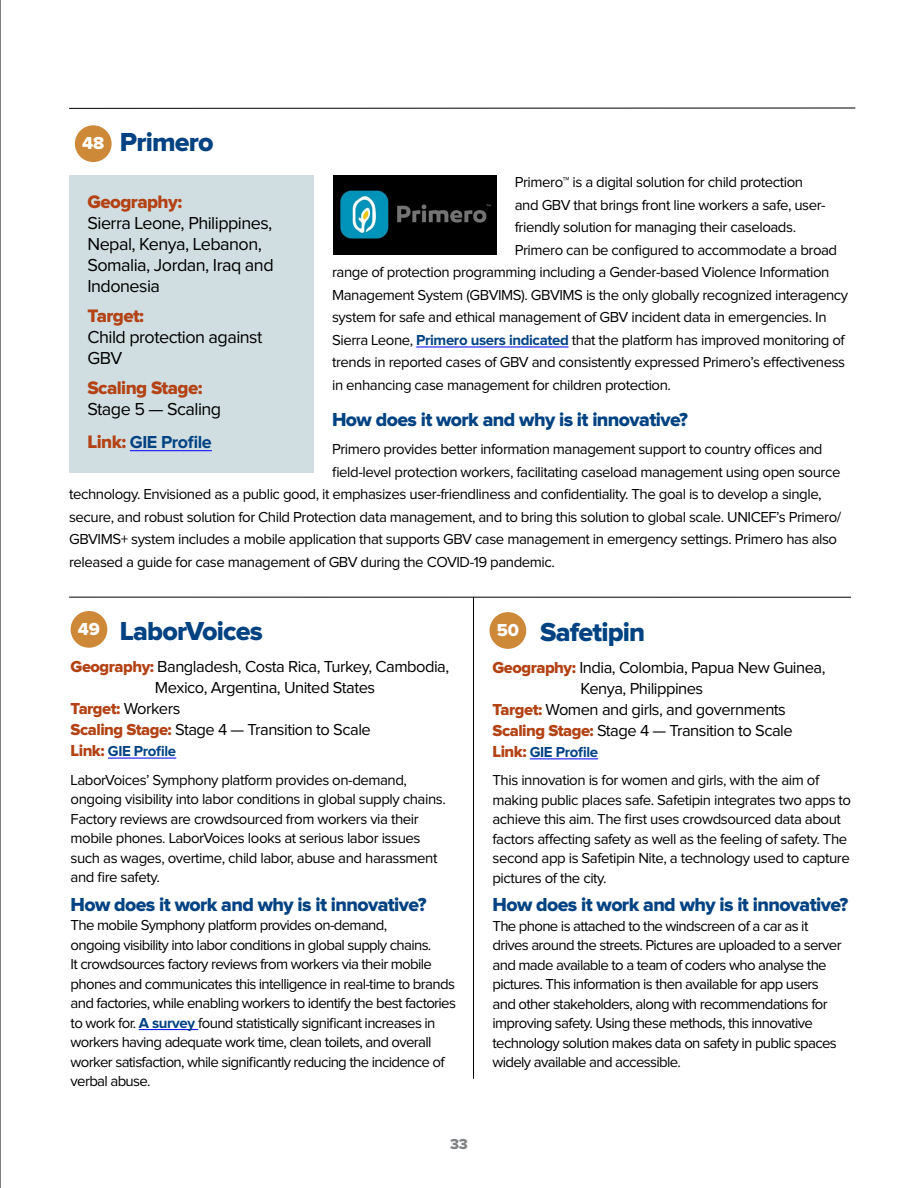
<style>
.page{position:relative;width:918px;height:1188px;background:#fff}
.page>*{position:absolute;margin:0;border:0;box-sizing:border-box;transform-origin:0 0}
.t1{font:27px "Proxima Nova Extrabld";letter-spacing:-.03em;color:#004282}
.t2{font:19.5px "Proxima Nova Extrabld";letter-spacing:-.03em;color:#004282}
.t3{font:18.75px "Proxima Nova Extrabld";letter-spacing:-.03em;color:#b34215}
.t4{font:18px/21px "Proxima Nova";letter-spacing:-.03em;color:#000}
.t5{font:16.5px/21px "Proxima Nova";letter-spacing:-.03em;color:#000}
.t6{font:16.5px "Proxima Nova Extrabld";letter-spacing:-.03em;color:#b34215}
.t7{font:15px/19.5px "Proxima Nova";letter-spacing:-.03em;color:#000}
.t8{font:15px "Proxima Nova Extrabld";color:#808285}
.s1{font-size:18px;color:#fff}
.s2{font-weight:700;color:#004282}
.s3{font-family:"Proxima Nova Extrabld";font-size:18.75px;color:#b34215}
.s4{font-family:"Proxima Nova Extrabld";color:#b34215}
.s5{font-family:"Proxima Nova";color:#000}
.s6{font-family:"Proxima Nova Extrabld";font-size:16.5px;color:#b34215}
</style>
<div class="page">
<hr style="left:416px;top:347px;width:152px;height:1px;background:#00f">
<div style="left:69px;top:176px;width:245px;height:297px;background:#d1dee1"></div>
<hr style="left:130px;top:450px;width:82px;height:1px;background:#00f">
<div style="left:75px;top:125px;width:37px;height:37px;background:#cd8838;border-radius:50%"></div>
<hr style="left:69px;top:597px;width:782px;height:1px;background:#000">
<img style="left:334px;top:176px;width:163px;height:78px">
<hr style="left:108px;top:758px;width:68px;height:1px;background:#00f">
<hr style="left:139px;top:1029px;width:59px;height:1px;background:#00f">
<hr style="left:530px;top:759px;width:68px;height:1px;background:#00f">
<div style="left:71px;top:611px;width:36px;height:37px;background:#cd8838;border-radius:50%"></div>
<div style="left:490px;top:612px;width:36px;height:37px;background:#cd8838;border-radius:50%"></div>
<hr style="left:473px;top:597px;width:1px;height:482px;background:#000">
<hr style="left:69px;top:108px;width:786px;height:1px;background:#000">
<hr style="left:0;top:0;width:1px;height:1188px;background:#000">
<h1 class="t1" style="left:82px;top:130px;width:133px"><span class="s1">48</span> Primero</h1>
<p class="t7" style="left:515px;top:173px;width:290px">Primero™ is a digital solution for child protection</p>
<p class="t7" style="left:515px;top:196px;width:313px">and GBV that brings front line workers a safe, user-</p>
<p class="t7" style="left:515px;top:218px;width:283px">friendly solution for managing their caseloads.</p>
<p class="t7" style="left:515px;top:241px;width:324px">Primero can be configured to accommodate a broad</p>
<p class="t7" style="left:332px;top:263px;width:499px">range of protection programming including a Gender-based Violence Information</p>
<p class="t7" style="left:332px;top:286px;width:518px">Management System (GBVIMS). GBVIMS is the only globally recognized interagency</p>
<p class="t7" style="left:332px;top:308px;width:496px">system for safe and ethical management of GBV incident data in emergencies. In</p>
<p class="t7" style="left:332px;top:331px;width:514px">Sierra Leone, <span class="s2">Primero users indicated</span> that the platform has improved monitoring of</p>
<p class="t7" style="left:332px;top:353px;width:515px">trends in reported cases of GBV and consistently expressed Primero’s effectiveness</p>
<p class="t7" style="left:332px;top:376px;width:340px">in enhancing case management for children protection.</p>
<h2 class="t2" style="left:332px;top:411px;width:357px">How does it work and why is it innovative?</h2>
<p class="t7" style="left:332px;top:440px;width:492px">Primero provides better information management support to country offices and</p>
<p class="t7" style="left:332px;top:463px;width:510px">field-level protection workers, facilitating caseload management using open source</p>
<p class="t7" style="left:69px;top:485px;width:754px">technology. Envisioned as a public good, it emphasizes user-friendliness and confidentiality. The goal is to develop a single,</p>
<p class="t7" style="left:69px;top:508px;width:774px">secure, and robust solution for Child Protection data management, and to bring this solution to global scale. UNICEF’s Primero/</p>
<p class="t7" style="left:69px;top:530px;width:770px">GBVIMS+ system includes a mobile application that supports GBV case management in emergency settings. Primero has also</p>
<p class="t7" style="left:69px;top:553px;width:487px">released a guide for case management of GBV during the COVID-19 pandemic.</p>
<p class="t3" style="left:87px;top:193px;width:96px">Geography:</p>
<p class="t4" style="left:87px;top:214px;width:188px">Sierra Leone, Philippines,<br>Nepal, Kenya, Lebanon,<br>Somalia, Jordan, Iraq and<br>Indonesia</p>
<p class="t3" style="left:87px;top:307px;width:58px">Target:</p>
<p class="t4" style="left:87px;top:328px;width:176px">Child protection against<br>GBV</p>
<p class="t3" style="left:87px;top:379px;width:117px">Scaling Stage:</p>
<p class="t4" style="left:87px;top:394px;width:135px;line-height:33px">Stage 5 — Scaling<br><span class="s3">Link:</span> <span class="s2">GIE Profile</span></p>
<h1 class="t1" style="left:78px;top:618px;width:186px"><sup>49</sup> LaborVoices</h1>
<h1 class="t1" style="left:497px;top:619px;width:150px"><sup>50</sup> Safetipin</h1>
<p class="t5" style="left:155px;top:657px;width:296px;text-indent:-84px"><span class="s4">Geography:</span> Bangladesh, Costa Rica, Turkey, Cambodia,<br>Mexico, Argentina, United States</p>
<p class="t6" style="left:71px;top:701px;width:111px">Target: <span class="s5">Workers</span></p>
<p class="t5" style="left:71px;top:720px;width:302px"><span class="s4">Scaling Stage:</span> Stage 4 — Transition to Scale</p>
<p class="t7" style="left:71px;top:737px;width:338px;line-height:28.5px"><span class="s6">Link:</span> <span class="s2">GIE Profile<br></span>LaborVoices’ Symphony platform provides on-demand,</p>
<p class="t7" style="left:71px;top:790px;width:377px">ongoing visibility into labor conditions in global supply chains.<br>Factory reviews are crowdsourced from workers via their mobile phones. LaborVoices looks at serious labor issues such as wages, overtime, child labor, abuse and harassment and fire safety.</p>
<h2 class="t2" style="left:71px;top:895px;width:357px">How does it work and why is it innovative?</h2>
<p class="t7" style="left:71px;top:916px;width:387px">The mobile Symphony platform provides on-demand,<br>ongoing visibility into labor conditions in global supply chains.<br>It crowdsources factory reviews from workers via their mobile phones and communicates this intelligence in real-time to brands and factories, while enabling workers to identify the best factories to work for. <span class="s2">A survey</span> found statistically significant increases in workers having adequate work time, clean toilets, and overall worker satisfaction, while significantly reducing the incidence of verbal abuse.</p>
<p class="t8" style="left:450px;top:1138px;width:19px">33</p>
<p class="t5" style="left:493px;top:658px;width:335px"><span class="s4">Geography:</span> India, Colombia, Papua New Guinea,</p>
<p class="t5" style="left:581px;top:679px;width:124px">Kenya, Philippines</p>
<p class="t5" style="left:493px;top:700px;width:295px"><span class="s4">Target:</span> Women and girls, and governments</p>
<p class="t5" style="left:493px;top:721px;width:302px"><span class="s4">Scaling Stage:</span> Stage 4 — Transition to Scale</p>
<p class="t7" style="left:493px;top:738px;width:328px;line-height:28.5px"><span class="s6">Link:</span> <span class="s2">GIE Profile<br></span>This innovation is for women and girls, with the aim of</p>
<p class="t7" style="left:493px;top:791px;width:360px">making public places safe. Safetipin integrates two apps to achieve this aim. The first uses crowdsourced data about factors affecting safety as well as the feeling of safety. The second app is Safetipin Nite, a technology used to capture pictures of the city.</p>
<h2 class="t2" style="left:493px;top:896px;width:357px">How does it work and why is it innovative?</h2>
<p class="t7" style="left:493px;top:917px;width:351px">The phone is attached to the windscreen of a car as it drives around the streets. Pictures are uploaded to a server and made available to a team of coders who analyse the pictures. This information is then available for app users and other stakeholders, along with recommendations for improving safety. Using these methods, this innovative technology solution makes data on safety in public spaces widely available and accessible.</p>
</div>
